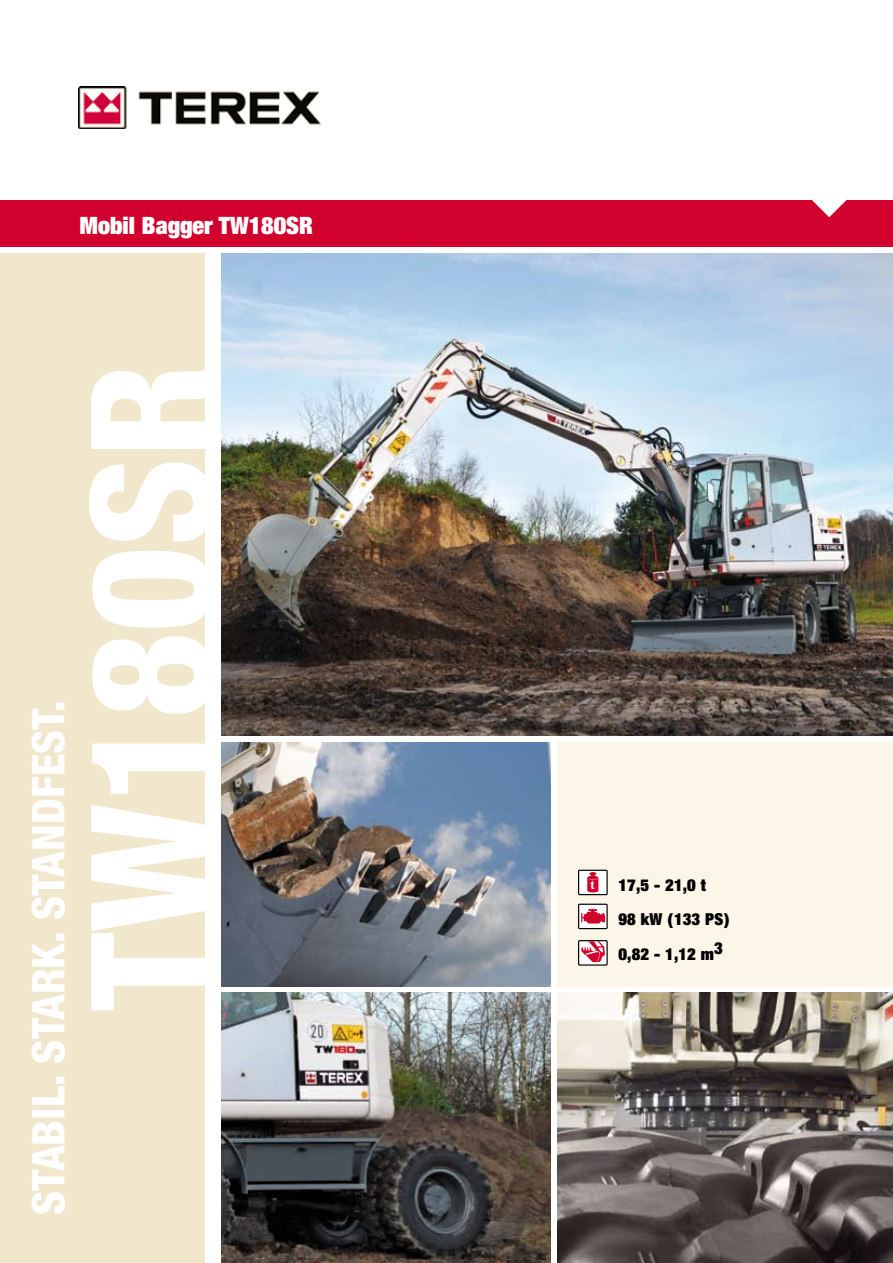
<style>
.page{position:relative;width:893px;height:1263px;background:#fff}
.page>*{position:absolute;margin:0;border:0;box-sizing:border-box;transform-origin:0 0}
.t1{font:800 condensed 165px "Helvetica Neue";color:#fff}
.t2{font:800 condensed 45px "Helvetica Neue";color:#fff}
.t3{font:900 expanded 24px "Helvetica Neue";color:#fff}
.t4{font:900 expanded 16.5px/34.5px "Helvetica Neue";letter-spacing:.01em;color:#000}
.t5{font:700 13.35px "Times";color:#fff}
</style>
<div class="page">
<div style="left:557px;top:742px;width:336px;height:244px;background:#fbf6e8"></div>
<div style="left:0;top:253px;width:205px;height:1010px;background:#f1e7cc"></div>
<div style="left:578px;top:870px;width:30px;height:25px;background:#828282;border-radius:2px"></div>
<div style="left:579px;top:871px;width:27px;height:23px;background:#fff"></div>
<svg style="left:587px;top:872px;width:11px;height:20px"></svg>
<div style="left:578px;top:904px;width:30px;height:25px;background:#828282;border-radius:2px"></div>
<div style="left:579px;top:905px;width:27px;height:23px;background:#fff"></div>
<svg style="left:581px;top:909px;width:24px;height:14px"></svg>
<svg style="left:578px;top:940px;width:30px;height:26px"></svg>
<div style="left:579px;top:941px;width:27px;height:23px;background:#fff"></div>
<svg style="left:579px;top:941px;width:26px;height:22px"></svg>
<div style="left:0;top:200px;width:893px;height:47px;background:#d1002d"></div>
<svg style="left:812px;top:200px;width:35px;height:17px"></svg>
<img style="left:78px;top:87px;width:243px;height:41px">
<img style="left:221px;top:993px;width:330px;height:270px">
<img style="left:557px;top:993px;width:336px;height:270px">
<img style="left:221px;top:742px;width:330px;height:244px">
<img style="left:221px;top:253px;width:672px;height:483px">
<h3 class="t3" style="left:80px;top:210px;width:235px">Mobil Bagger TW180SR</h3>
<h2 class="t2" style="left:21px;top:1215px;width:515px;rotate:-90deg">Stabil. Stark. Standfest.</h2>
<h1 class="t1" style="left:48px;top:1011px;width:650px;rotate:-90deg">TW180SR</h1>
<p class="t5" style="left:591px;top:872px;width:6px">t</p>
<p class="t4" style="left:618px;top:867px;width:113px">17,5 - 21,0 t<br>98 kW (133 PS)<br>0,82 - 1,12 m3</p>
</div>
